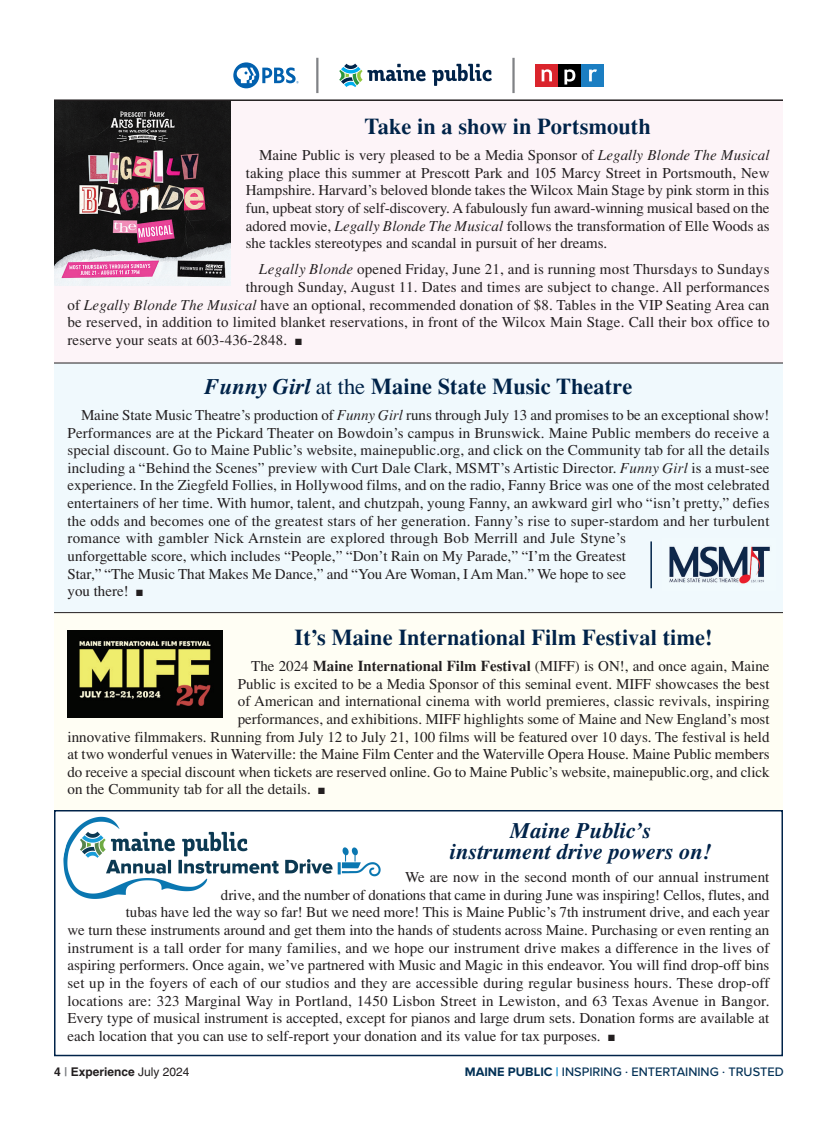
<style>
.page{position:relative;width:837px;height:1134px;background:#fff}
.page>*{position:absolute;margin:0;border:0;box-sizing:border-box;transform-origin:0 0}
.t1{font:700 22.5px "Times";color:#002349}
.t2{font:italic 700 22.5px/21px "Times";color:#002349;text-align:center}
.t3{font:15px/17.7px "Times";color:#231f20;text-align:justify}
.t4{font:500 12.75px "Proxima Nova";color:#033156}
.t5{font:700 12px "Helvetica";color:#231f20}
.s1{font-style:italic}
.s2{font-weight:400}
.s3{font-weight:700}
.s4{color:#808285}
.s5{font-weight:700;color:#0088ce}
</style>
<div class="page">
<div style="left:535px;top:64px;width:23px;height:23px;background:#da242c"></div>
<div style="left:558px;top:64px;width:23px;height:23px;background:#000"></div>
<div style="left:581px;top:64px;width:23px;height:23px;background:#1b7ec2"></div>
<svg style="left:542px;top:69px;width:10px;height:12px"></svg>
<svg style="left:564px;top:69px;width:11px;height:16px"></svg>
<svg style="left:589px;top:69px;width:8px;height:12px"></svg>
<svg style="left:233px;top:62px;width:26px;height:26px"></svg>
<svg style="left:237px;top:68px;width:19px;height:15px"></svg>
<svg style="left:262px;top:67px;width:37px;height:16px"></svg>
<svg style="left:339px;top:64px;width:153px;height:23px"></svg>
<hr style="left:316px;top:58px;width:2px;height:35px;background:#808285">
<hr style="left:512px;top:58px;width:3px;height:35px;background:#808285">
<div style="left:54px;top:100px;width:729px;height:263px;background:#fdf4f8"></div>
<img style="left:54px;top:101px;width:177px;height:185px">
<div style="left:54px;top:613px;width:729px;height:198px;background:#fffef4"></div>
<img style="left:68px;top:630px;width:155px;height:88px">
<hr style="left:54px;top:99px;width:729px;height:2px;background:#231f20">
<div style="left:54px;top:363px;width:729px;height:249px;background:#f0f9fd"></div>
<img style="left:669px;top:546px;width:101px;height:38px">
<hr style="left:650px;top:541px;width:2px;height:47px;background:#002349">
<hr style="left:54px;top:612px;width:729px;height:1px;background:#231f20">
<hr style="left:54px;top:363px;width:729px;height:1px;background:#231f20">
<div style="left:54px;top:810px;width:729px;height:246px;border:2px solid #002349"></div>
<img style="left:63px;top:816px;width:318px;height:83px">
<h1 class="t1" style="left:364px;top:113px;width:288px">Take in a show in Portsmouth</h1>
<p class="t3" style="left:246px;top:146px;width:525px;text-indent:14px">Maine Public is very pleased to be a Media Sponsor of <span class="s1">Legally Blonde The Musical </span>taking place this summer at Prescott Park and 105 Marcy Street in Portsmouth, New Hampshire. Harvard’s beloved blonde takes the Wilcox Main Stage by pink storm in this fun, upbeat story of self-discovery. A fabulously fun award-winning musical based on the adored movie, <span class="s1">Legally Blonde The Musical</span> follows the transformation of Elle Woods as she tackles stereotypes and scandal in pursuit of her dreams.</p>
<p class="t3" style="left:259px;top:260px;width:512px"><span class="s1">Legally Blonde</span> opened Friday, June 21, and is running most Thursdays to Sundays</p>
<p class="t3" style="left:246px;top:278px;width:525px">through Sunday, August 11. Dates and times are subject to change. All performances</p>
<p class="t3" style="left:68px;top:296px;width:703px">of <span class="s1">Legally Blonde The Musical</span> have an optional, recommended donation of $8. Tables in the VIP Seating Area can</p>
<p class="t3" style="left:68px;top:313px;width:703px">be reserved, in addition to limited blanket reservations, in front of the Wilcox Main Stage. Call their box office to</p>
<p class="t3" style="left:68px;top:331px;width:236px">reserve your seats at 603-436-2848. ■</p>
<h1 class="t1" style="left:205px;top:373px;width:429px"><span class="s1">Funny Girl</span> <span class="s2">at the</span> Maine State Music Theatre</h1>
<p class="t3" style="left:68px;top:406px;width:704px;text-align:left;text-indent:13px">Maine State Music Theatre’s production of <span class="s1">Funny Girl</span> runs through July 13 and promises to be an exceptional show!<br>Performances are at the Pickard Theater on Bowdoin’s campus in Brunswick. Maine Public members do receive a special discount. Go to Maine Public’s website, mainepublic.org, and click on the Community tab for all the details including a “Behind the Scenes” preview with Curt Dale Clark, MSMT’s Artistic Director. <span class="s1">Funny Girl</span> is a must-see experience. In the Ziegfeld Follies, in Hollywood films, and on the radio, Fanny Brice was one of the most celebrated entertainers of her time. With humor, talent, and chutzpah, young Fanny, an awkward girl who “isn’t pretty,” defies the odds and becomes one of the greatest stars of her generation. Fanny’s rise to super-stardom and her turbulent romance with gambler Nick Arnstein are explored through Bob Merrill and Jule Styne’s<br>unforgettable score, which includes “People,” “Don’t Rain on My Parade,” “I’m the Greatest<br>Star,” “The Music That Makes Me Dance,” and “You Are Woman, I Am Man.” We hope to see<br>you there! ■</p>
<h1 class="t1" style="left:295px;top:624px;width:420px">It’s Maine International Film Festival time!</h1>
<p class="t3" style="left:251px;top:657px;width:520px">The 2024 <span class="s3">Maine International Film Festival</span> (MIFF) is ON!, and once again, Maine</p>
<p class="t3" style="left:238px;top:675px;width:533px">Public is excited to be a Media Sponsor of this seminal event. MIFF showcases the best</p>
<p class="t3" style="left:238px;top:692px;width:533px">of American and international cinema with world premieres, classic revivals, inspiring</p>
<p class="t3" style="left:238px;top:710px;width:533px">performances, and exhibitions. MIFF highlights some of Maine and New England’s most</p>
<p class="t3" style="left:68px;top:728px;width:703px">innovative filmmakers. Running from July 12 to July 21, 100 films will be featured over 10 days. The festival is held</p>
<p class="t3" style="left:68px;top:745px;width:703px">at two wonderful venues in Waterville: the Maine Film Center and the Waterville Opera House. Maine Public members</p>
<p class="t3" style="left:68px;top:763px;width:703px">do receive a special discount when tickets are reserved online. Go to Maine Public’s website, mainepublic.org, and click</p>
<p class="t3" style="left:68px;top:780px;width:259px">on the Community tab for all the details. ■</p>
<h1 class="t2" style="left:450px;top:820px;width:263px">Maine Public’s<br>instrument drive powers on!</h1>
<p class="t3" style="left:405px;top:868px;width:366px">We are now in the second month of our annual instrument</p>
<p class="t3" style="left:221px;top:886px;width:550px">drive, and the number of donations that came in during June was inspiring! Cellos, flutes, and</p>
<p class="t3" style="left:126px;top:903px;width:645px">tubas have led the way so far! But we need more! This is Maine Public’s 7th instrument drive, and each year</p>
<p class="t3" style="left:67px;top:921px;width:704px">we turn these instruments around and get them into the hands of students across Maine. Purchasing or even renting an</p>
<p class="t3" style="left:67px;top:939px;width:703px">instrument is a tall order for many families, and we hope our instrument drive makes a difference in the lives of</p>
<p class="t3" style="left:67px;top:956px;width:704px">aspiring performers. Once again, we’ve partnered with Music and Magic in this endeavor. You will find drop-off bins</p>
<p class="t3" style="left:67px;top:974px;width:703px">set up in the foyers of each of our studios and they are accessible during regular business hours. These drop-off</p>
<p class="t3" style="left:67px;top:992px;width:703px">locations are: 323 Marginal Way in Portland, 1450 Lisbon Street in Lewiston, and 63 Texas Avenue in Bangor.</p>
<p class="t3" style="left:67px;top:1009px;width:703px">Every type of musical instrument is accepted, except for pianos and large drum sets. Donation forms are available at</p>
<p class="t3" style="left:67px;top:1027px;width:549px">each location that you can use to self-report your donation and its value for tax purposes. ■</p>
<p class="t5" style="left:54px;top:1068px;width:137px">4 <span class="s4">|</span> Experience <span class="s2">July 2024</span></p>
<p class="t4" style="left:465px;top:1066px;width:320px"><span class="s3">MAINE PUBLIC</span> <span class="s5">|</span> INSPIRING . ENTERTAINING . TRUSTED</p>
</div>
